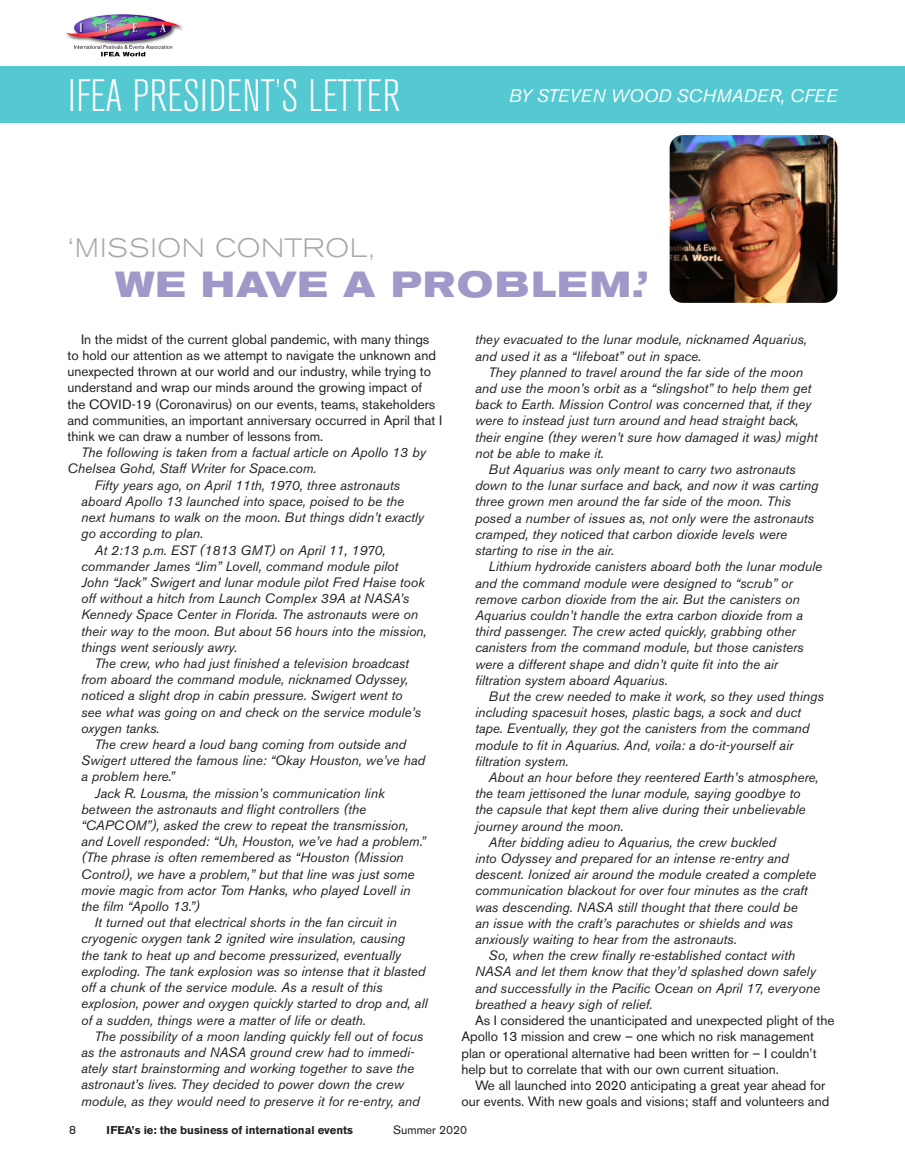
<style>
.page{position:relative;width:905px;height:1175px;background:#fff}
.page>*{position:absolute;margin:0;border:0;box-sizing:border-box;transform-origin:0 0}
.t1{font:300 condensed 45px "Akzidenz Grotesk BE";letter-spacing:.01em;color:#fff}
.t2{font:700 expanded 36px "Akzidenz Grotesk BE";letter-spacing:.04em;color:#a198c9}
.t3{font:300 expanded 26.4px "Akzidenz Grotesk BE";letter-spacing:.05em;color:#a8a9ad;scale:.95 1}
.t4{font:italic 18px "Akzidenz Grotesk BE";color:#fff}
.Body_Text_Black{font:italic 13.5px/16.2px "Akzidenz Grotesk BE";color:#231f20}
.Body_Text_Black-2{font:13.5px/16.2px "Akzidenz Grotesk BE";color:#231f20}
.t5{font:12px "Akzidenz Grotesk BE";color:#231f20}
.t6{font:700 11.25px "Akzidenz Grotesk BE";color:#231f20}
</style>
<div class="page">
<div style="left:64px;top:13px;width:121px;height:33px;background:#231f20;opacity:.75"></div>
<img style="left:66px;top:14px;width:114px;height:27px">
<svg style="left:74px;top:45px;width:98px;height:11px"></svg>
<div style="left:0;top:67px;width:904px;height:56px;background:#54c9d1"></div>
<img style="left:669px;top:135px;width:168px;height:168px">
<p class="t1" style="left:68px;top:71px;width:333px">IFEA PRESIDENT’S LETTER</p>
<p class="t4" style="left:508px;top:85px;width:330px">BY STEVEN WOOD SCHMADER, CFEE</p>
<p class="t3" style="left:68px;top:233px;width:325px">‘MISSION CONTROL,</p>
<p class="t2" style="left:115px;top:264px;width:534px">WE HAVE A PROBLEM.’</p>
<p class="Body_Text_Black-2" style="left:68px;top:331px;width:376px;text-indent:14px">In the midst of the current global pandemic, with many things to hold our attention as we attempt to navigate the unknown and unexpected thrown at our world and our industry, while trying to understand and wrap our minds around the growing impact of the COVID-19 (Coronavirus) on our events, teams, stakeholders and communities, an important anniversary occurred in April that I think we can draw a number of lessons from.</p>
<p class="Body_Text_Black" style="left:68px;top:444px;width:360px;text-indent:14px">The following is taken from a factual article on Apollo 13 by<br>Chelsea Gohd, Staff Writer for Space.com.</p>
<p class="Body_Text_Black" style="left:81px;top:477px;width:344px;text-indent:14px">Fifty years ago, on April 11th, 1970, three astronauts aboard Apollo 13 launched into space, poised to be the next humans to walk on the moon. But things didn’t exactly go according to plan.</p>
<p class="Body_Text_Black" style="left:81px;top:541px;width:347px;text-indent:14px">At 2:13 p.m. EST (1813 GMT) on April 11, 1970, commander James “Jim” Lovell, command module pilot John “Jack” Swigert and lunar module pilot Fred Haise took off without a hitch from Launch Complex 39A at NASA’s Kennedy Space Center in Florida. The astronauts were on their way to the moon. But about 56 hours into the mission, things went seriously awry.</p>
<p class="Body_Text_Black" style="left:81px;top:655px;width:341px;text-indent:14px">The crew, who had just finished a television broadcast from aboard the command module, nicknamed Odyssey, noticed a slight drop in cabin pressure. Swigert went to see what was going on and check on the service module’s oxygen tanks.</p>
<p class="Body_Text_Black" style="left:81px;top:736px;width:345px;text-indent:14px">The crew heard a loud bang coming from outside and<br>Swigert uttered the famous line: “Okay Houston, we’ve had a problem here.”</p>
<p class="Body_Text_Black" style="left:81px;top:784px;width:346px;text-indent:14px">Jack R. Lousma, the mission’s communication link between the astronauts and flight controllers (the “CAPCOM”), asked the crew to repeat the transmission, and Lovell responded: “Uh, Houston, we’ve had a problem.” (The phrase is often remembered as “Houston (Mission Control), we have a problem,” but that line was just some movie magic from actor Tom Hanks, who played Lovell in the film “Apollo 13.”)</p>
<p class="Body_Text_Black" style="left:81px;top:914px;width:348px;text-indent:14px">It turned out that electrical shorts in the fan circuit in cryogenic oxygen tank 2 ignited wire insulation, causing<br>the tank to heat up and become pressurized, eventually exploding. The tank explosion was so intense that it blasted off a chunk of the service module. As a result of this explosion, power and oxygen quickly started to drop and, all of a sudden, things were a matter of life or death.</p>
<p class="Body_Text_Black" style="left:81px;top:1027px;width:344px;text-indent:14px">The possibility of a moon landing quickly fell out of focus as the astronauts and NASA ground crew had to immedi&shy;ately start brainstorming and working together to save the astronaut’s lives. They decided to power down the crew module, as they would need to preserve it for re-entry, and</p>
<p class="Body_Text_Black" style="left:475px;top:331px;width:333px">they evacuated to the lunar module, nicknamed Aquarius, and used it as a “lifeboat” out in space.</p>
<p class="Body_Text_Black" style="left:475px;top:364px;width:344px;text-indent:14px">They planned to travel around the far side of the moon and use the moon’s orbit as a “slingshot” to help them get back to Earth. Mission Control was concerned that, if they were to instead just turn around and head straight back, their engine (they weren’t sure how damaged it was) might not be able to make it.</p>
<p class="Body_Text_Black" style="left:475px;top:461px;width:345px;text-indent:14px">But Aquarius was only meant to carry two astronauts down to the lunar surface and back, and now it was carting three grown men around the far side of the moon. This posed a number of issues as, not only were the astronauts cramped, they noticed that carbon dioxide levels were starting to rise in the air.</p>
<p class="Body_Text_Black" style="left:475px;top:558px;width:349px;text-indent:14px">Lithium hydroxide canisters aboard both the lunar module and the command module were designed to “scrub” or remove carbon dioxide from the air. But the canisters on Aquarius couldn’t handle the extra carbon dioxide from a third passenger. The crew acted quickly, grabbing other canisters from the command module, but those canisters were a different shape and didn’t quite fit into the air filtration system aboard Aquarius.</p>
<p class="Body_Text_Black" style="left:475px;top:688px;width:350px;text-indent:14px">But the crew needed to make it work, so they used things including spacesuit hoses, plastic bags, a sock and duct tape. Eventually, they got the canisters from the command module to fit in Aquarius. And, voila: a do-it-yourself air filtration system.</p>
<p class="Body_Text_Black" style="left:475px;top:769px;width:345px;text-indent:14px">About an hour before they reentered Earth’s atmosphere, the team jettisoned the lunar module, saying goodbye to the capsule that kept them alive during their unbelievable journey around the moon.</p>
<p class="Body_Text_Black" style="left:475px;top:834px;width:342px;text-indent:14px">After bidding adieu to Aquarius, the crew buckled<br>into Odyssey and prepared for an intense re-entry and descent. Ionized air around the module created a complete communication blackout for over four minutes as the craft was descending. NASA still thought that there could be<br>an issue with the craft’s parachutes or shields and was anxiously waiting to hear from the astronauts.</p>
<p class="Body_Text_Black" style="left:475px;top:947px;width:346px;text-indent:14px">So, when the crew finally re-established contact with NASA and let them know that they’d splashed down safely and successfully in the Pacific Ocean on April 17, everyone breathed a heavy sigh of relief.</p>
<p class="Body_Text_Black-2" style="left:461px;top:1012px;width:374px;text-indent:14px">As I considered the unanticipated and unexpected plight of the Apollo 13 mission and crew – one which no risk management plan or operational alternative had been written for – I couldn’t help but to correlate that with our own current situation.</p>
<p class="Body_Text_Black-2" style="left:461px;top:1077px;width:369px;text-align:right">We all launched into 2020 anticipating a great year ahead for our events. With new goals and visions; staff and volunteers and</p>
<p class="t5" style="left:69px;top:1123px;width:8px">8</p>
<p class="t6" style="left:107px;top:1124px;width:248px">IFEA’s ie: the business of international events</p>
<p class="t5" style="left:393px;top:1123px;width:76px">Summer 2020</p>
</div>
